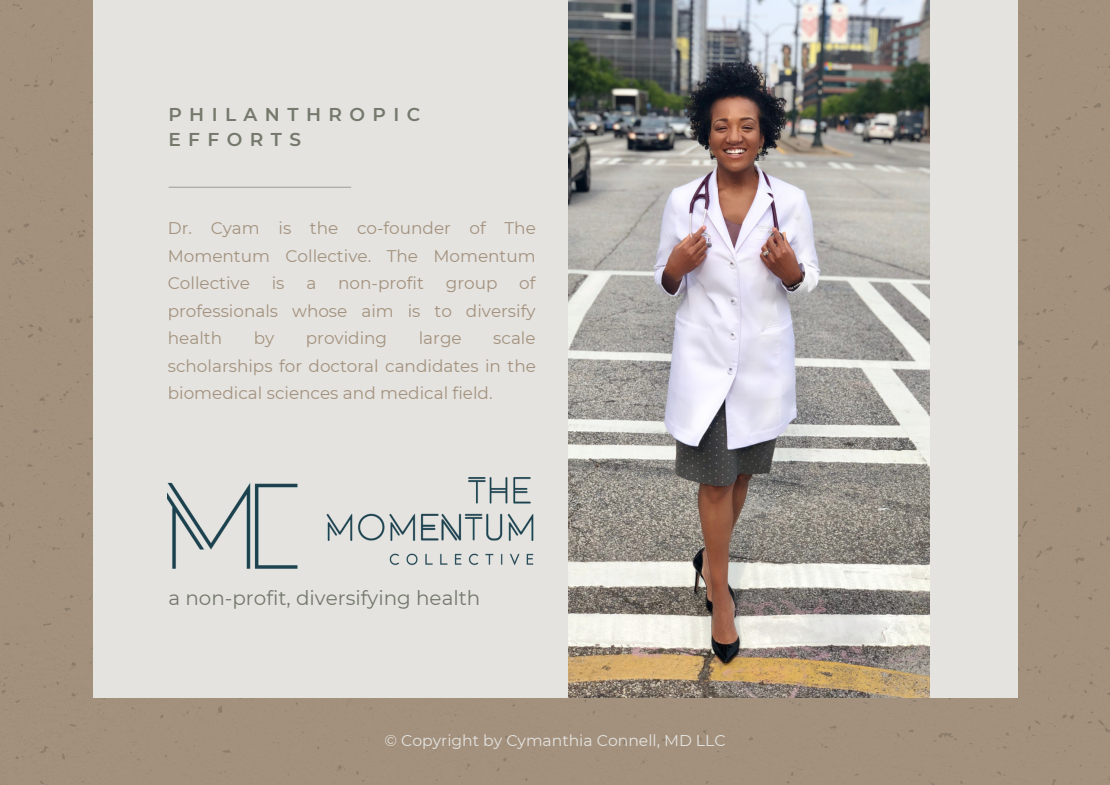
<style>
.page{position:relative;width:1110px;height:785px;background:#fff}
.page>*{position:absolute;margin:0;border:0;box-sizing:border-box;transform-origin:0 0}
.t1{font:19.9px "Montserrat";color:#74796c}
.t2{font:600 18.6px "Montserrat";letter-spacing:.4em;color:#74796c}
.t3{font:16.9px/27.6px "Montserrat";color:#a4927e;text-align:justify}
.t4{font:15.6px "Montserrat";color:#e4e3e0}
</style>
<div class="page">
<div style="left:0;top:0;width:1110px;height:784px;background:#a3917d"></div>
<div style="left:93px;top:0;width:925px;height:697px;background:#e4e3e0"></div>
<img style="left:569px;top:0;width:361px;height:697px">
<svg style="left:169px;top:187px;width:182px;height:1px"></svg>
<img style="left:167px;top:477px;width:367px;height:92px">
<p class="t2" style="left:168px;top:103px;width:253px">PHILANTHROPIC</p>
<p class="t2" style="left:168px;top:128px;width:134px">EFFORTS</p>
<p class="t3" style="left:168px;top:214px;width:370px">Dr. Cyam is the co-founder of The Momentum Collective. The Momentum Collective</p>
<p class="t3" style="left:168px;top:269px;width:369px;text-indent:352px">of professionals whose aim is to diversify health</p>
<p class="t3" style="left:272px;top:269px;width:14px">is</p>
<p class="t3" style="left:306px;top:269px;width:11px">a</p>
<p class="t3" style="left:338px;top:269px;width:87px">non-profit</p>
<p class="t3" style="left:446px;top:269px;width:53px">group</p>
<p class="t3" style="left:168px;top:324px;width:370px;text-indent:326px">scale scholarships for doctoral candidates in the biomedical sciences and medical field.</p>
<p class="t3" style="left:254px;top:324px;width:22px">by</p>
<p class="t3" style="left:306px;top:324px;width:83px">providing</p>
<p class="t3" style="left:419px;top:324px;width:45px">large</p>
<p class="t1" style="left:168px;top:585px;width:313px">a non-profit, diversifying health</p>
<p class="t4" style="left:384px;top:731px;width:343px">© Copyright by Cymanthia Connell, MD LLC</p>
</div>
